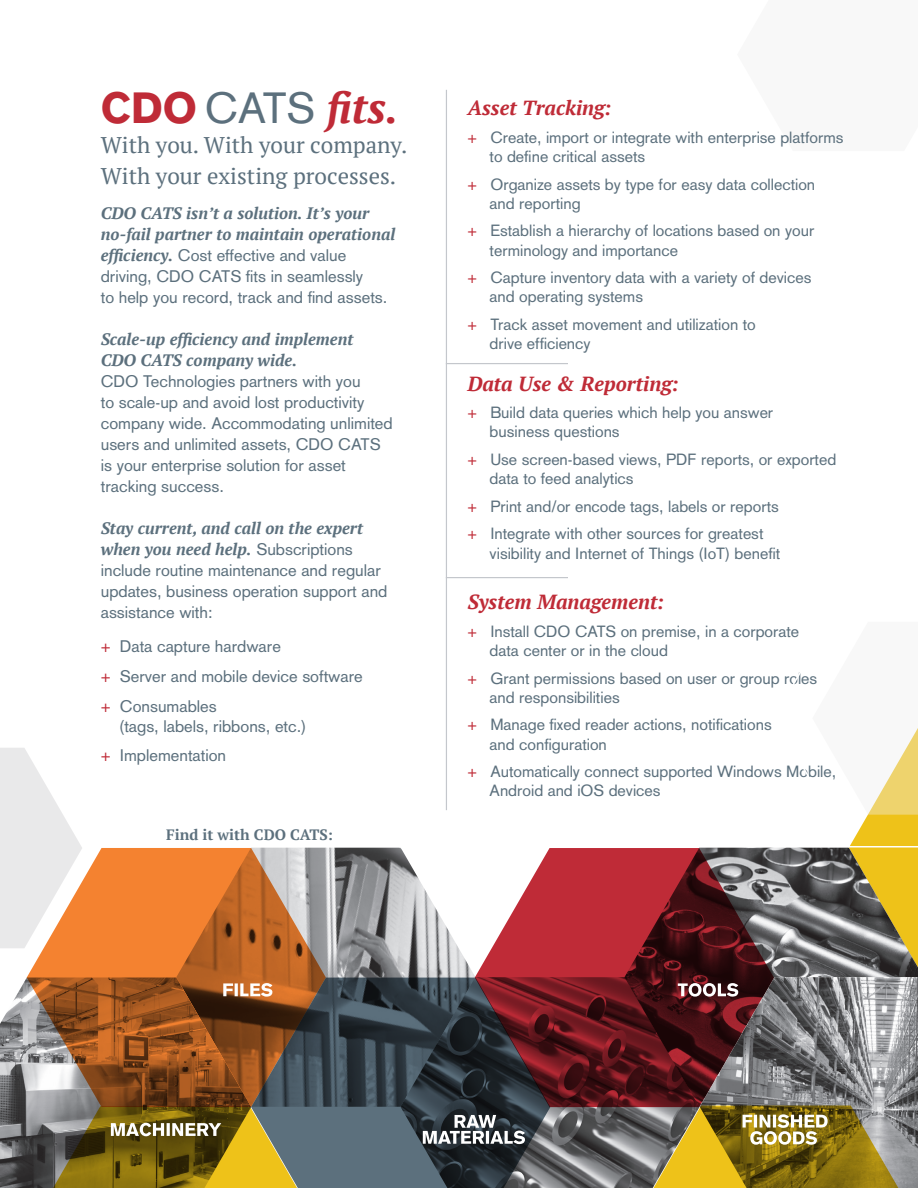
<style>
.page{position:relative;width:918px;height:1188px;background:#fff}
.page>*{position:absolute;margin:0;border:0;box-sizing:border-box;transform-origin:0 0}
.t1{font:italic 700 43.05px "PT Serif";color:#bf2b37}
.t2{font:22.65px/30.9px "PT Serif";color:#5c707d}
.t3{font:italic 700 20.4px "PT Serif";color:#bf2b37}
.t4{font:16.5px/21px "Akzidenz Grotesk";color:#5c707d}
.t5{font:16.05px/19.2px "Akzidenz Grotesk";color:#5c707d}
.t6{font:700 15px "PT Serif";color:#5c707d}
.s1{font-family:"Akzidenz Grotesk";font-weight:900;font-style:normal;font-size:42.9px}
.s2{font-family:"Akzidenz Grotesk";font-weight:400;font-style:normal;font-size:42.9px;color:#5c707d}
.s3{font-family:"PT Serif";font-weight:700;font-style:italic}
.s4{color:#bf2b37}
</style>
<div class="page">
<img style="left:326px;top:848px;width:149px;height:130px">
<img style="left:400px;top:977px;width:226px;height:211px">
<svg style="left:325px;top:978px;width:225px;height:210px"></svg>
<svg style="left:774px;top:977px;width:144px;height:129px"></svg>
<svg style="left:475px;top:848px;width:299px;height:259px"></svg>
<img style="left:0;top:978px;width:27px;height:210px">
<svg style="left:27px;top:848px;width:299px;height:259px"></svg>
<svg style="left:0;top:748px;width:82px;height:200px"></svg>
<hr style="left:446px;top:90px;width:1px;height:720px;background:#c4c7cc">
<hr style="left:446px;top:363px;width:122px;height:1px;background:#c4c7cc">
<hr style="left:446px;top:577px;width:122px;height:1px;background:#c4c7cc">
<svg style="left:626px;top:1106px;width:292px;height:82px"></svg>
<svg style="left:26px;top:1106px;width:299px;height:82px"></svg>
<svg style="left:223px;top:983px;width:49px;height:14px"></svg>
<svg style="left:423px;top:1115px;width:102px;height:29px"></svg>
<svg style="left:678px;top:983px;width:60px;height:14px"></svg>
<svg style="left:772px;top:728px;width:146px;height:249px"></svg>
<p class="t1" style="left:101px;top:80px;width:299px"><span class="s1">CDO</span> <span class="s2">CATS</span> fits.</p>
<p class="t2" style="left:101px;top:129px;width:308px">With you. With your company.<br>With your existing processes.</p>
<p class="t4" style="left:101px;top:203px;width:296px"><span class="s3">CDO CATS isn’t a solution. It’s your no-fail partner to maintain operational efficiency.</span> Cost effective and value driving, CDO CATS fits in seamlessly<br>to help you record, track and find assets.</p>
<p class="t4" style="left:101px;top:329px;width:293px"><span class="s3">Scale-up efficiency and implement CDO CATS company wide.<br></span>CDO Technologies partners with you<br>to scale-up and avoid lost productivity company wide. Accommodating unlimited users and unlimited assets, CDO CATS is your enterprise solution for asset tracking success.</p>
<p class="t4" style="left:101px;top:518px;width:288px"><span class="s3">Stay current, and call on the expert when you need help.</span> Subscriptions include routine maintenance and regular updates, business operation support and assistance with:</p>
<p class="t4" style="left:101px;top:636px;width:182px"><span class="s4">+</span> Data capture hardware</p>
<p class="t4" style="left:101px;top:666px;width:264px"><span class="s4">+</span> Server and mobile device software</p>
<p class="t4" style="left:119px;top:696px;width:189px;line-height:19.8px;text-indent:-18px"><span class="s4">+</span> Consumables<br>(tags, labels, ribbons, etc.)</p>
<p class="t4" style="left:101px;top:745px;width:127px"><span class="s4">+</span> Implementation</p>
<p class="t6" style="left:166px;top:825px;width:168px">Find it with CDO CATS:</p>
<p class="t3" style="left:467px;top:95px;width:146px">Asset Tracking:</p>
<p class="t5" style="left:490px;top:128px;width:355px;text-indent:-22px"><span class="s4">+</span> Create, import or integrate with enterprise platforms to define critical assets</p>
<p class="t5" style="left:490px;top:174px;width:327px;text-indent:-22px"><span class="s4">+</span> Organize assets by type for easy data collection and reporting</p>
<p class="t5" style="left:490px;top:221px;width:326px;text-indent:-22px"><span class="s4">+</span> Establish a hierarchy of locations based on your terminology and importance</p>
<p class="t5" style="left:490px;top:268px;width:323px;text-indent:-22px"><span class="s4">+</span> Capture inventory data with a variety of devices and operating systems</p>
<p class="t5" style="left:490px;top:315px;width:268px;text-indent:-22px"><span class="s4">+</span> Track asset movement and utilization to drive efficiency</p>
<p class="t3" style="left:467px;top:370px;width:213px">Data Use &amp; Reporting:</p>
<p class="t5" style="left:490px;top:403px;width:285px;text-indent:-22px"><span class="s4">+</span> Build data queries which help you answer business questions</p>
<p class="t5" style="left:490px;top:450px;width:348px;text-indent:-22px"><span class="s4">+</span> Use screen-based views, PDF reports, or exported data to feed analytics</p>
<p class="t5" style="left:467px;top:497px;width:313px"><span class="s4">+</span> Print and/or encode tags, labels or reports</p>
<p class="t5" style="left:490px;top:524px;width:292px;text-indent:-22px"><span class="s4">+</span> Integrate with other sources for greatest visibility and Internet of Things (IoT) benefit</p>
<p class="t3" style="left:467px;top:589px;width:199px">System Management:</p>
<p class="t5" style="left:490px;top:622px;width:311px;text-indent:-22px"><span class="s4">+</span> Install CDO CATS on premise, in a corporate data center or in the cloud</p>
<p class="t5" style="left:490px;top:668px;width:329px;text-indent:-22px"><span class="s4">+</span> Grant permissions based on user or group roles and responsibilities</p>
<p class="t5" style="left:490px;top:715px;width:284px;text-indent:-22px"><span class="s4">+</span> Manage fixed reader actions, notifications and configuration</p>
<p class="t5" style="left:490px;top:762px;width:348px;text-indent:-22px"><span class="s4">+</span> Automatically connect supported Windows Mobile,<br>Android and iOS devices</p>
</div>
